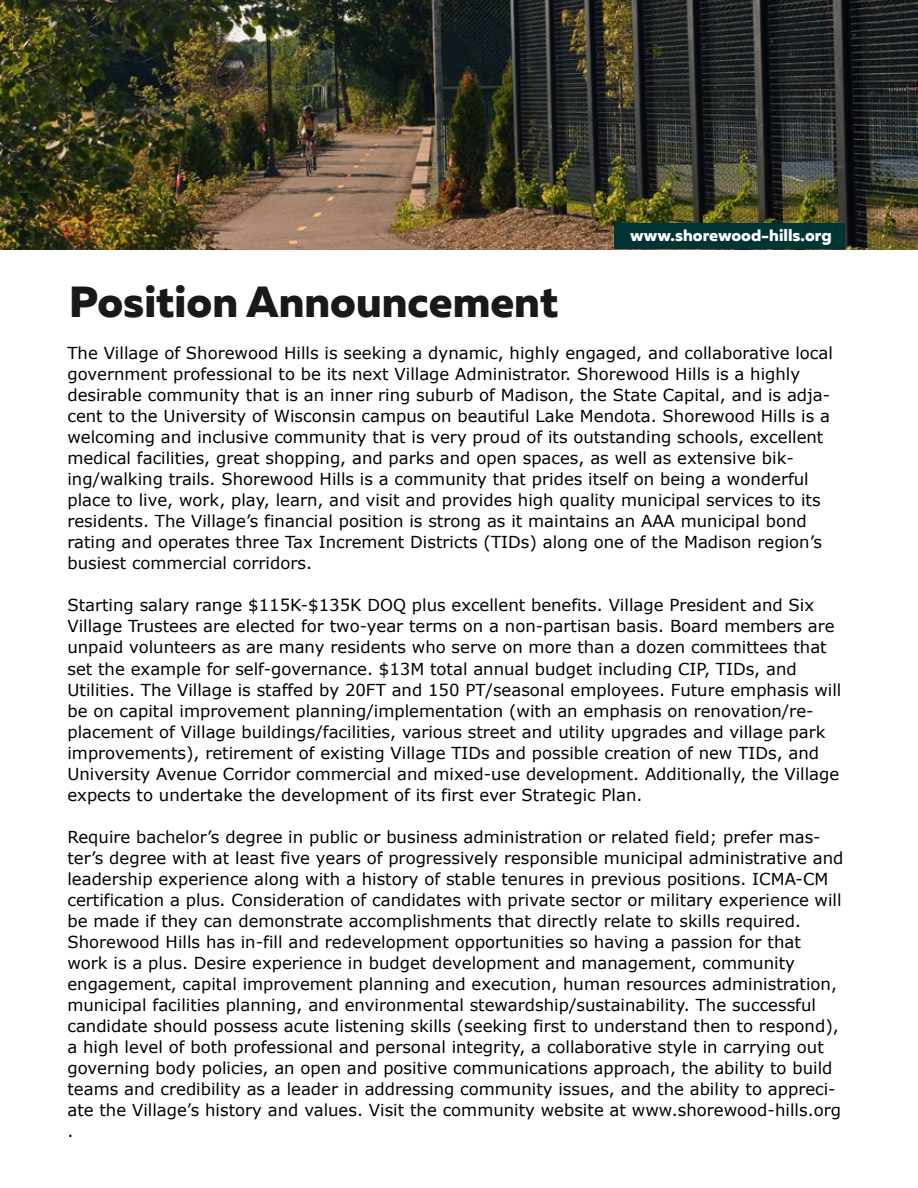
<style>
.page{position:relative;width:918px;height:1188px;background:#fff}
.page>*{position:absolute;margin:0;border:0;box-sizing:border-box;transform-origin:0 0}
.t1{font:43.5px "Muller Extra Bold DEMO";color:#1a1818}
.t2{font:16.5px/21px "Verdana";color:#000}
.t3{font:16.5px "Muller Extra Bold DEMO";color:#fff}
</style>
<div class="page">
<img style="left:0;top:0;width:918px;height:250px">
<div style="left:614px;top:223px;width:230px;height:25px;background:#033"></div>
<h1 class="t1" style="left:69px;top:275px;width:491px">Position Announcement</h1>
<p class="t3" style="left:630px;top:225px;width:203px">www.shorewood-hills.org</p>
<p class="t2" style="left:67px;top:343px;width:767px">The Village of Shorewood Hills is seeking a dynamic, highly engaged, and collaborative local government professional to be its next Village Administrator. Shorewood Hills is a highly desirable community that is an inner ring suburb of Madison, the State Capital, and is adja&shy;cent to the University of Wisconsin campus on beautiful Lake Mendota. Shorewood Hills is a welcoming and inclusive community that is very proud of its outstanding schools, excellent medical facilities, great shopping, and parks and open spaces, as well as extensive bik&shy;ing/walking trails. Shorewood Hills is a community that prides itself on being a wonderful place to live, work, play, learn, and visit and provides high quality municipal services to its residents. The Village’s financial position is strong as it maintains an AAA municipal bond rating and operates three Tax Increment Districts (TIDs) along one of the Madison region’s busiest commercial corridors.</p>
<p class="t2" style="left:67px;top:595px;width:776px">Starting salary range $115K-$135K DOQ plus excellent benefits. Village President and Six Village Trustees are elected for two-year terms on a non-partisan basis. Board members are unpaid volunteers as are many residents who serve on more than a dozen committees that set the example for self-governance. $13M total annual budget including CIP, TIDs, and Utilities. The Village is staffed by 20FT and 150 PT/seasonal employees. Future emphasis will be on capital improvement planning/implementation (with an emphasis on renovation/re&shy;placement of Village buildings/facilities, various street and utility upgrades and village park improvements), retirement of existing Village TIDs and possible creation of new TIDs, and University Avenue Corridor commercial and mixed-use development. Additionally, the Village expects to undertake the development of its first ever Strategic Plan.</p>
<p class="t2" style="left:67px;top:826px;width:777px">Require bachelor’s degree in public or business administration or related field; prefer mas&shy;ter’s degree with at least five years of progressively responsible municipal administrative and leadership experience along with a history of stable tenures in previous positions. ICMA-CM certification a plus. Consideration of candidates with private sector or military experience will be made if they can demonstrate accomplishments that directly relate to skills required.<br>Shorewood Hills has in-fill and redevelopment opportunities so having a passion for that work is a plus. Desire experience in budget development and management, community engagement, capital improvement planning and execution, human resources administration, municipal facilities planning, and environmental stewardship/sustainability. The successful candidate should possess acute listening skills (seeking first to understand then to respond), a high level of both professional and personal integrity, a collaborative style in carrying out governing body policies, an open and positive communications approach, the ability to build teams and credibility as a leader in addressing community issues, and the ability to appreci&shy;ate the Village’s history and values. Visit the community website at www.shorewood-hills.org .</p>
</div>
